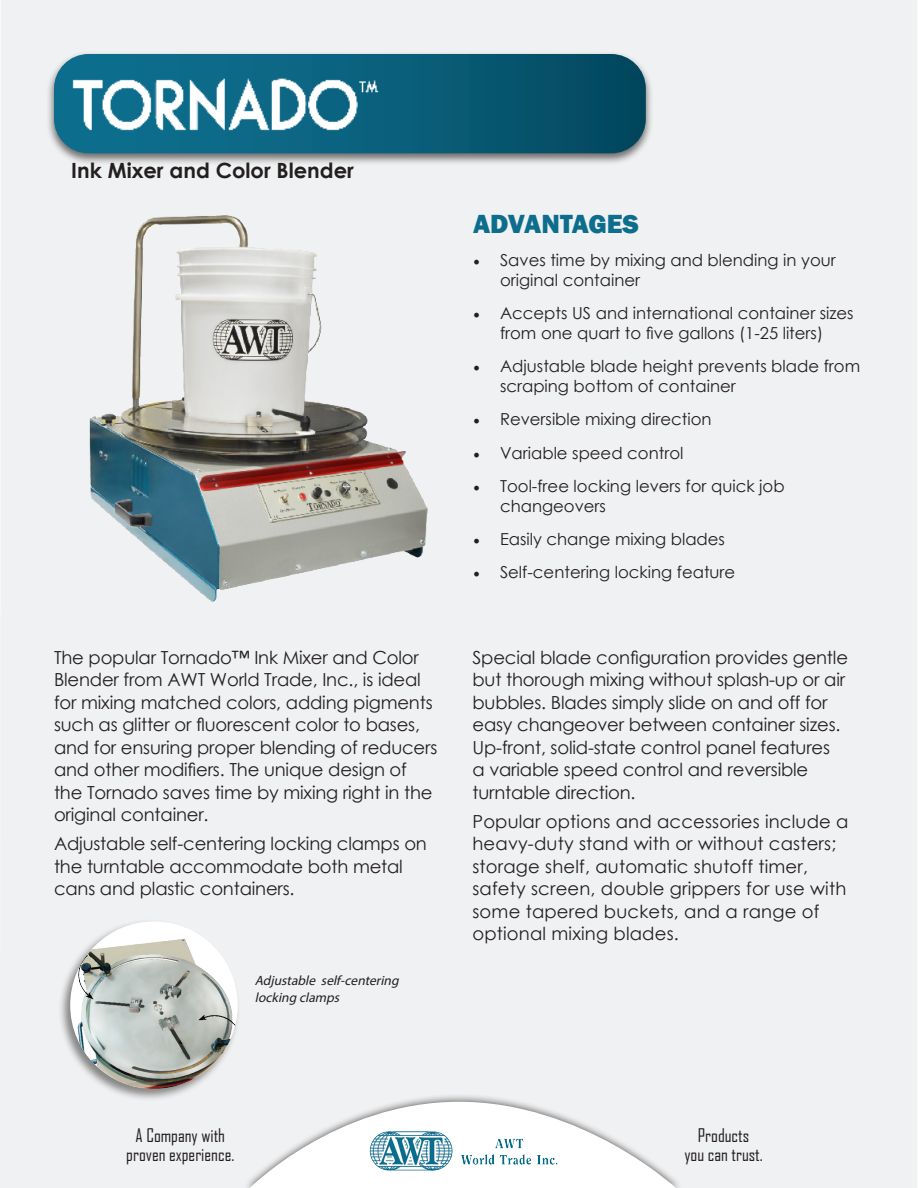
<style>
.page{position:relative;width:918px;height:1188px;background:#fff}
.page>*{position:absolute;margin:0;border:0;box-sizing:border-box;transform-origin:0 0}
.t1{font:800 27px "Franklin Gothic";color:#0d6d8d}
.t2{font:700 21px "Century Gothic";color:#231f20}
.t3{font:18px/22.5px "Century Gothic";letter-spacing:-.01em;color:#231f20}
.t4{font:18px/22.5px "Century Gothic";letter-spacing:.01em;color:#231f20}
.t5{font:18px/19.5px "Agency FB";color:#231f20;text-align:center}
.t6{font:16.5px/19.8px "Century Gothic";color:#231f20}
.t7{font:italic 13.5px/16.2px "Myriad Pro";color:#231f20}
.s1{font-family:"Minion Pro";font-size:18px}
</style>
<div class="page">
<div style="left:0;top:0;width:917px;height:1188px;background:#f0f1f2"></div>
<div style="left:243px;top:1094px;width:440px;height:94px;background:#231f20;opacity:.75"></div>
<svg style="left:250px;top:1102px;width:426px;height:86px"></svg>
<img style="left:369px;top:1129px;width:84px;height:43px">
<img style="left:454px;top:1139px;width:108px;height:30px">
<div style="left:46px;top:50px;width:607px;height:115px;background:#231f20;opacity:.64"></div>
<svg style="left:54px;top:54px;width:592px;height:99px;background:#0d5e79"></svg>
<img style="left:71px;top:79px;width:309px;height:53px">
<img style="left:61px;top:214px;width:398px;height:399px">
<div style="left:58px;top:919px;width:183px;height:183px;background:#231f20;opacity:.52"></div>
<img style="left:70px;top:921px;width:168px;height:168px;border-radius:84px">
<p class="t2" style="left:71px;top:155px;width:284px">Ink Mixer and Color Blender</p>
<p class="t3" style="left:54px;top:646px;width:385px">The popular Tornado™ Ink Mixer and Color Blender from AWT World Trade, Inc., is ideal for mixing matched colors, adding pigments such as glitter or fluorescent color to bases, and for ensuring proper blending of reducers and other modifiers. The unique design of the Tornado saves time by mixing right in the original container.</p>
<p class="t3" style="left:54px;top:832px;width:374px">Adjustable self-centering locking clamps on the turntable accommodate both metal cans and plastic containers.</p>
<p class="t7" style="left:255px;top:973px;width:149px">Adjustable self-centering locking clamps</p>
<p class="t1" style="left:473px;top:206px;width:167px">ADVANTAGES</p>
<p class="t6" style="left:500px;top:250px;width:337px;text-indent:-27px"><span class="s1">•</span> Saves time by mixing and blending in your original container</p>
<p class="t6" style="left:473px;top:303px;width:382px;text-align:center"><span class="s1">•</span> Accepts US and international container sizes from one quart to five gallons (1-25 liters)</p>
<p class="t6" style="left:500px;top:356px;width:362px;text-indent:-27px"><span class="s1">•</span> Adjustable blade height prevents blade from scraping bottom of container</p>
<p class="t6" style="left:473px;top:409px;width:240px"><span class="s1">•</span> Reversible mixing direction</p>
<p class="t6" style="left:473px;top:443px;width:212px"><span class="s1">•</span> Variable speed control</p>
<p class="t6" style="left:500px;top:476px;width:286px;text-indent:-27px"><span class="s1">•</span> Tool-free locking levers for quick job changeovers</p>
<p class="t6" style="left:473px;top:529px;width:253px"><span class="s1">•</span> Easily change mixing blades</p>
<p class="t6" style="left:473px;top:562px;width:264px"><span class="s1">•</span> Self-centering locking feature</p>
<p class="t3" style="left:472px;top:646px;width:377px">Special blade configuration provides gentle but thorough mixing without splash-up or air bubbles. Blades simply slide on and off for easy changeover between container sizes.<br>Up-front, solid-state control panel features<br>a variable speed control and reversible turntable direction.</p>
<p class="t4" style="left:472px;top:810px;width:378px">Popular options and accessories include a heavy-duty stand with or without casters; storage shelf, automatic shutoff timer, safety screen, double grippers for use with some tapered buckets, and a range of optional mixing blades.</p>
<p class="t5" style="left:126px;top:1125px;width:110px">A Company with proven experience.</p>
<p class="t5" style="left:684px;top:1125px;width:80px">Products<br>you can trust.</p>
</div>
